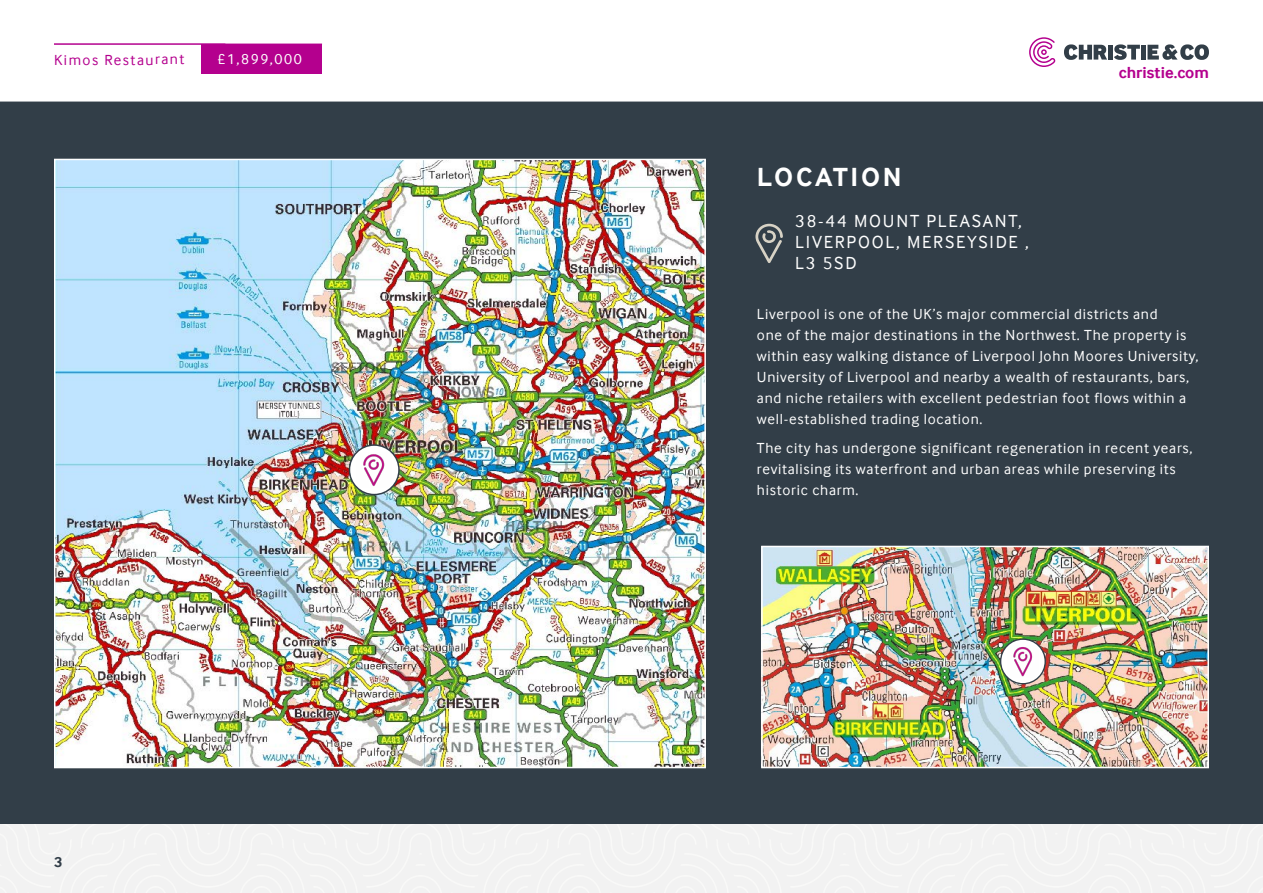
<style>
.page{position:relative;width:1263px;height:893px;background:#fff}
.page>*{position:absolute;margin:0;border:0;box-sizing:border-box;transform-origin:0 0}
.t1{font:700 27px "Inter Face";letter-spacing:.1em;color:#fff}
.t2{font:18px/21px "Inter Face";letter-spacing:.1em;color:#fff}
.t3{font:700 16.5px "Inter Face";color:#b4008e}
.t4{font:15px/21px "Inter Face";letter-spacing:.05em;color:#fff}
.t5{font:15px "Inter Face";letter-spacing:.095em;color:#b4008e}
.t6{font:700 15px "Inter Face";color:#323e48}
</style>
<div class="page">
<svg style="left:1029px;top:37px;width:26px;height:30px"></svg>
<svg style="left:1064px;top:44px;width:43px;height:16px"></svg>
<div style="left:1108px;top:45px;width:5px;height:15px;background:#323e48"></div>
<svg style="left:1114px;top:44px;width:26px;height:16px"></svg>
<div style="left:1141px;top:45px;width:5px;height:15px;background:#323e48"></div>
<svg style="left:1147px;top:44px;width:62px;height:16px"></svg>
<div style="left:0;top:102px;width:1263px;height:790px;background:#323e48"></div>
<svg style="left:755px;top:224px;width:28px;height:39px"></svg>
<div style="left:0;top:825px;width:1263px;height:68px;background:#f2f2f2"></div>
<img style="left:57px;top:162px;width:646px;height:603px">
<img style="left:764px;top:549px;width:442px;height:216px">
<div style="left:761px;top:546px;width:448px;height:222px;border:2px solid #fff"></div>
<svg style="left:349px;top:445px;width:50px;height:50px"></svg>
<img style="left:356px;top:451px;width:37px;height:37px">
<div style="left:349px;top:444px;width:51px;height:51px;border:2px solid #323e48;border-radius:50%"></div>
<svg style="left:1001px;top:639px;width:44px;height:45px"></svg>
<img style="left:1006px;top:645px;width:34px;height:33px">
<div style="left:1000px;top:638px;width:46px;height:46px;border:1px solid #323e48;border-radius:50%"></div>
<div style="left:202px;top:44px;width:120px;height:29px;background:#b4008e"></div>
<hr style="left:54px;top:44px;width:268px;height:1px;background:#b4008e">
<p class="t5" style="left:54px;top:51px;width:132px">Kimos Restaurant</p>
<p class="t4" style="left:217px;top:48px;width:86px">£1,899,000</p>
<p class="t6" style="left:54px;top:853px;width:10px">3</p>
<p class="t3" style="left:1119px;top:63px;width:92px">christie.com</p>
<h1 class="t1" style="left:757px;top:162px;width:146px">LOCATION</h1>
<p class="t2" style="left:795px;top:211px;width:235px">38-44 MOUNT PLEASANT,<br>LIVERPOOL, MERSEYSIDE ,<br>L3 5SD</p>
<p class="t4" style="left:757px;top:303px;width:443px">Liverpool is one of the UK’s major commercial districts and<br>one of the major destinations in the Northwest. The property is within easy walking distance of Liverpool John Moores University, University of Liverpool and nearby a wealth of restaurants, bars, and niche retailers with excellent pedestrian foot flows within a well-established trading location.</p>
<p class="t4" style="left:757px;top:438px;width:437px">The city has undergone significant regeneration in recent years, revitalising its waterfront and urban areas while preserving its historic charm.</p>
</div>
